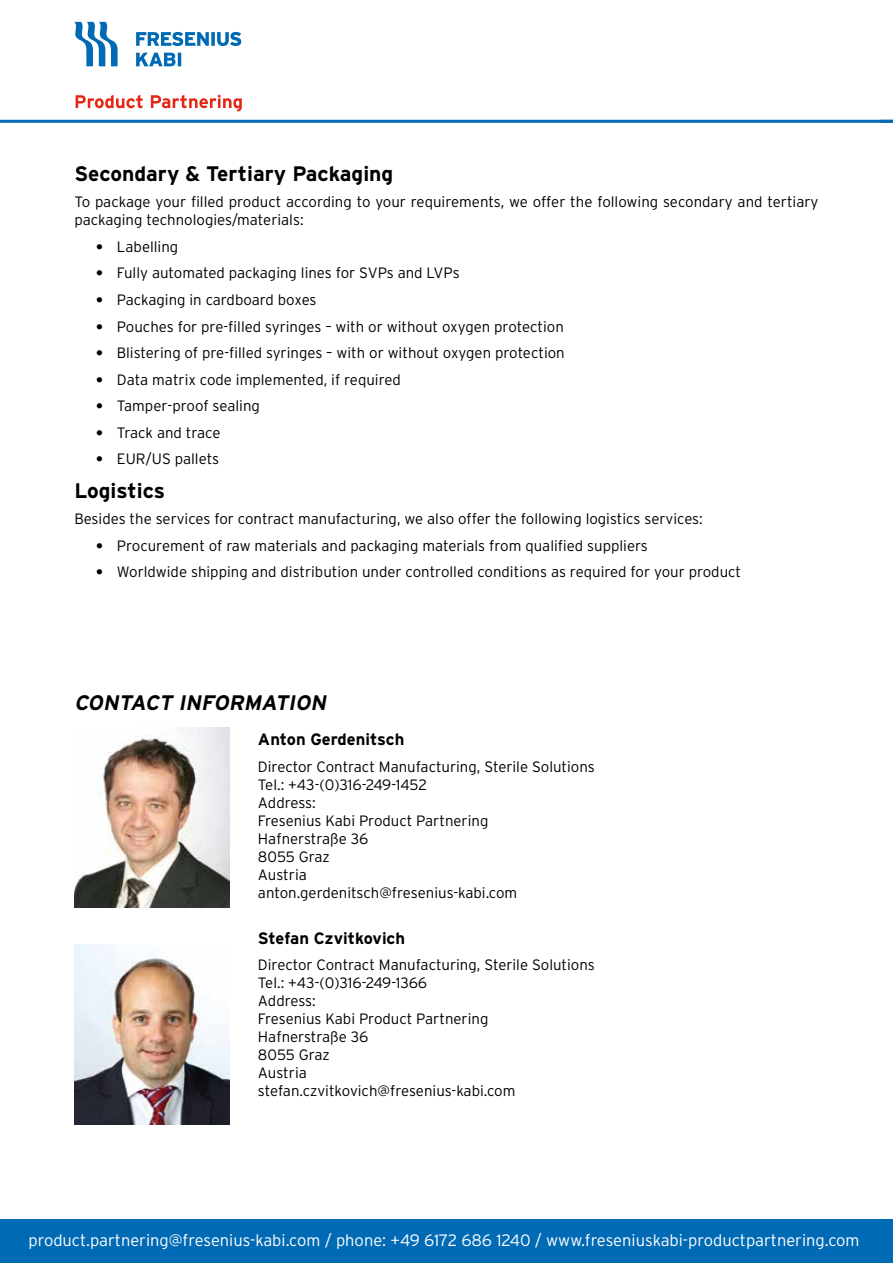
<style>
.page{position:relative;width:893px;height:1263px;background:#fff}
.page>*{position:absolute;margin:0;border:0;box-sizing:border-box;transform-origin:0 0}
.t1{font:700 21px "Interstate";color:#000}
.t2{font:italic 700 21px "Interstate";color:#000}
.t3{font:300 16.5px "Interstate";color:#fff}
.t4{font:700 16.5px "Interstate";color:#000}
.t5{font:300 15px/18px "Interstate";color:#000}
.s1{font-family:"Frutiger";font-weight:900}
</style>
<div class="page">
<div style="left:0;top:1220px;width:893px;height:43px;background:#006ab4"></div>
<hr style="left:0;top:120px;width:893px;height:3px;background:#006ab4">
<svg style="left:880px;top:122px;width:13px;height:1px"></svg>
<svg style="left:74px;top:22px;width:44px;height:44px"></svg>
<svg style="left:136px;top:53px;width:45px;height:13px"></svg>
<svg style="left:136px;top:32px;width:105px;height:14px"></svg>
<svg style="left:76px;top:95px;width:67px;height:13px"></svg>
<svg style="left:151px;top:95px;width:91px;height:17px"></svg>
<img style="left:74px;top:944px;width:156px;height:181px">
<img style="left:74px;top:727px;width:156px;height:181px">
<h1 class="t1" style="left:74px;top:162px;width:320px">Secondary &amp; Tertiary Packaging</h1>
<p class="t5" style="left:74px;top:193px;width:746px">To package your filled product according to your requirements, we offer the following secondary and tertiary packaging technologies/materials:</p>
<p class="t5" style="left:96px;top:238px;width:84px"><span class="s1">•</span> Labelling</p>
<p class="t5" style="left:96px;top:264px;width:366px"><span class="s1">•</span> Fully automated packaging lines for SVPs and LVPs</p>
<p class="t5" style="left:96px;top:291px;width:222px"><span class="s1">•</span> Packaging in cardboard boxes</p>
<p class="t5" style="left:96px;top:317px;width:470px"><span class="s1">•</span> Pouches for pre-filled syringes – with or without oxygen protection</p>
<p class="t5" style="left:96px;top:344px;width:471px"><span class="s1">•</span> Blistering of pre-filled syringes – with or without oxygen protection</p>
<p class="t5" style="left:96px;top:370px;width:307px"><span class="s1">•</span> Data matrix code implemented, if required</p>
<p class="t5" style="left:96px;top:397px;width:166px"><span class="s1">•</span> Tamper-proof sealing</p>
<p class="t5" style="left:96px;top:423px;width:126px"><span class="s1">•</span> Track and trace</p>
<p class="t5" style="left:96px;top:450px;width:125px"><span class="s1">•</span> EUR/US pallets</p>
<h1 class="t1" style="left:74px;top:479px;width:92px">Logistics</h1>
<p class="t5" style="left:74px;top:510px;width:630px">Besides the services for contract manufacturing, we also offer the following logistics services:</p>
<p class="t5" style="left:96px;top:536px;width:554px"><span class="s1">•</span> Procurement of raw materials and packaging materials from qualified suppliers</p>
<p class="t5" style="left:96px;top:563px;width:647px"><span class="s1">•</span> Worldwide shipping and distribution under controlled conditions as required for your product</p>
<h1 class="t2" style="left:74px;top:691px;width:257px">CONTACT INFORMATION</h1>
<p class="t4" style="left:258px;top:730px;width:148px">Anton Gerdenitsch</p>
<p class="t5" style="left:258px;top:757px;width:338px">Director Contract Manufacturing, Sterile Solutions<br>Tel.: +43-(0)316-249-1452<br>Address:<br>Fresenius Kabi Product Partnering<br>Hafnerstraße 36<br>8055 Graz<br>Austria<br>anton.gerdenitsch@fresenius-kabi.com</p>
<p class="t4" style="left:258px;top:929px;width:149px">Stefan Czvitkovich</p>
<p class="t5" style="left:258px;top:956px;width:338px">Director Contract Manufacturing, Sterile Solutions<br>Tel.: +43-(0)316-249-1366<br>Address:<br>Fresenius Kabi Product Partnering<br>Hafnerstraße 36<br>8055 Graz<br>Austria<br>stefan.czvitkovich@fresenius-kabi.com</p>
<p class="t3" style="left:28px;top:1231px;width:833px">product.partnering@fresenius-kabi.com / phone: +49 6172 686 1240 / www.freseniuskabi-productpartnering.com</p>
</div>
